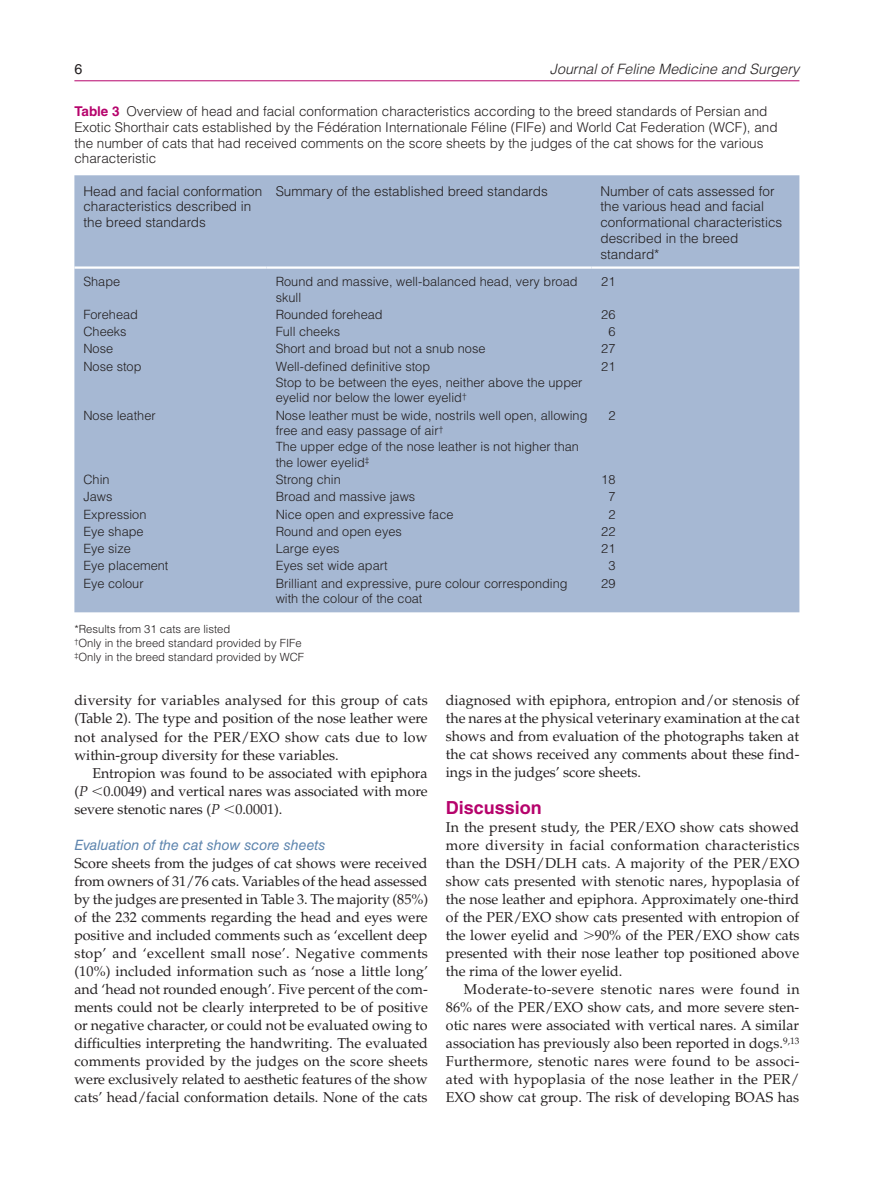
<style>
.page{position:relative;width:893px;height:1191px;background:#fff}
.page>*{position:absolute;margin:0;border:0;box-sizing:border-box;transform-origin:0 0}
.t1{font:700 18px "Helvetica LT Std";color:#b6036c}
.t2{font:14.25px/18px "Palatino LT Std";letter-spacing:-.005em;color:#231f20;text-align:justify}
.t3{font:italic 300 14.25px "Helvetica LT Std";color:#231f20}
.t4{font:italic 14.25px "Helvetica LT Std";color:#5e85ae}
.t5{font:14.25px "Helvetica LT Std";color:#231f20}
.t6{font:300 13.5px/15.8px "Helvetica LT Std";color:#231f20}
.t7{font:300 12.75px/15.8px "Helvetica LT Std";color:#231f20}
.t8{font:300 11.25px/14.2px "Helvetica LT Std";color:#231f20}
.s1{font-weight:700;color:#b6036c}
.s2{font-style:italic}
</style>
<div class="page">
<hr style="left:74px;top:80px;width:725px;height:1px;background:#b6036c">
<div style="left:74px;top:175px;width:725px;height:437px;background:#a6b8d3"></div>
<hr style="left:74px;top:266px;width:193px;height:3px;background:#fff">
<hr style="left:267px;top:266px;width:324px;height:3px;background:#fff">
<hr style="left:591px;top:266px;width:208px;height:3px;background:#fff">
<p class="t5" style="left:74px;top:61px;width:9px">6</p>
<p class="t3" style="left:550px;top:60px;width:251px">Journal of Feline Medicine and Surgery</p>
<p class="t6" style="left:74px;top:103px;width:705px"><span class="s1">Table 3</span> Overview of head and facial conformation characteristics according to the breed standards of Persian and Exotic Shorthair cats established by the Fédération Internationale Féline (FIFe) and World Cat Federation (WCF), and the number of cats that had received comments on the score sheets by the judges of the cat shows for the various characteristic</p>
<p class="t6" style="left:83px;top:183px;width:180px">Head and facial conformation characteristics described in the breed standards</p>
<p class="t6" style="left:276px;top:183px;width:274px">Summary of the established breed standards</p>
<p class="t6" style="left:600px;top:183px;width:183px">Number of cats assessed for the various head and facial conformational characteristics described in the breed standard*</p>
<p class="t7" style="left:83px;top:273px;width:38px">Shape</p>
<p class="t7" style="left:276px;top:273px;width:303px">Round and massive, well-balanced head, very broad skull</p>
<p class="t7" style="left:601px;top:273px;width:16px">21</p>
<p class="t7" style="left:83px;top:306px;width:56px">Forehead</p>
<p class="t7" style="left:276px;top:306px;width:109px">Rounded forehead</p>
<p class="t7" style="left:601px;top:306px;width:16px">26</p>
<p class="t7" style="left:83px;top:324px;width:45px">Cheeks</p>
<p class="t7" style="left:276px;top:324px;width:66px">Full cheeks</p>
<p class="t7" style="left:608px;top:324px;width:9px">6</p>
<p class="t7" style="left:83px;top:341px;width:31px">Nose</p>
<p class="t7" style="left:276px;top:341px;width:211px">Short and broad but not a snub nose</p>
<p class="t7" style="left:601px;top:341px;width:16px">27</p>
<p class="t7" style="left:83px;top:358px;width:60px">Nose stop</p>
<p class="t7" style="left:276px;top:358px;width:308px">Well-defined definitive stop<br>Stop to be between the eyes, neither above the upper eyelid nor below the lower eyelid<sup>†</sup></p>
<p class="t7" style="left:601px;top:358px;width:16px">21</p>
<p class="t7" style="left:83px;top:407px;width:74px">Nose leather</p>
<p class="t7" style="left:276px;top:407px;width:313px">Nose leather must be wide, nostrils well open, allowing free and easy passage of air<sup>†<br></sup>The upper edge of the nose leather is not higher than the lower eyelid<sup>‡</sup></p>
<p class="t7" style="left:608px;top:407px;width:9px">2</p>
<p class="t7" style="left:83px;top:471px;width:28px">Chin</p>
<p class="t7" style="left:276px;top:471px;width:67px">Strong chin</p>
<p class="t7" style="left:601px;top:471px;width:16px">18</p>
<p class="t7" style="left:83px;top:489px;width:31px">Jaws</p>
<p class="t7" style="left:276px;top:489px;width:141px">Broad and massive jaws</p>
<p class="t7" style="left:608px;top:489px;width:9px">7</p>
<p class="t7" style="left:83px;top:506px;width:65px">Expression</p>
<p class="t7" style="left:276px;top:506px;width:179px">Nice open and expressive face</p>
<p class="t7" style="left:608px;top:506px;width:9px">2</p>
<p class="t7" style="left:83px;top:523px;width:62px">Eye shape</p>
<p class="t7" style="left:276px;top:523px;width:128px">Round and open eyes</p>
<p class="t7" style="left:601px;top:523px;width:16px">22</p>
<p class="t7" style="left:83px;top:540px;width:49px">Eye size</p>
<p class="t7" style="left:276px;top:540px;width:65px">Large eyes</p>
<p class="t7" style="left:601px;top:540px;width:16px">21</p>
<p class="t7" style="left:83px;top:558px;width:87px">Eye placement</p>
<p class="t7" style="left:276px;top:558px;width:113px">Eyes set wide apart</p>
<p class="t7" style="left:608px;top:558px;width:9px">3</p>
<p class="t7" style="left:83px;top:575px;width:62px">Eye colour</p>
<p class="t7" style="left:276px;top:575px;width:293px">Brilliant and expressive, pure colour corresponding with the colour of the coat</p>
<p class="t7" style="left:601px;top:575px;width:16px">29</p>
<p class="t8" style="left:74px;top:621px;width:231px">*Results from 31 cats are listed<br><sup>†</sup>Only in the breed standard provided by FIFe <sup>‡</sup>Only in the breed standard provided by WCF</p>
<p class="t2" style="left:74px;top:692px;width:355px">diversity for variables analysed for this group of cats (Table 2). The type and position of the nose leather were not analysed for the PER/EXO show cats due to low within-group diversity for these variables.</p>
<p class="t2" style="left:74px;top:764px;width:355px;text-indent:18px">Entropion was found to be associated with epiphora (<span class="s2">P</span> 0.0049) and vertical nares was associated with more severe stenotic nares (<span class="s2">P</span> 0.0001).</p>
<p class="t4" style="left:74px;top:836px;width:253px">Evaluation of the cat show score sheets</p>
<p class="t2" style="left:74px;top:854px;width:355px">Score sheets from the judges of cat shows were received from owners of 31/76 cats. Variables of the head assessed by the judges are presented in Table 3. The majority (85%) of the 232 comments regarding the head and eyes were positive and included comments such as ‘excellent deep stop’ and ‘excellent small nose’. Negative comments (10%) included information such as ‘nose a little long’ and ‘head not rounded enough’. Five percent of the com&shy;ments could not be clearly interpreted to be of positive or negative character, or could not be evaluated owing to difficulties interpreting the handwriting. The evaluated comments provided by the judges on the score sheets were exclusively related to aesthetic features of the show cats’ head/facial conformation details. None of the cats</p>
<p class="t2" style="left:446px;top:692px;width:355px">diagnosed with epiphora, entropion and/or stenosis of the nares at the physical veterinary examination at the cat shows and from evaluation of the photographs taken at the cat shows received any comments about these find&shy;ings in the judges’ score sheets.</p>
<p class="t1" style="left:446px;top:796px;width:98px">Discussion</p>
<p class="t2" style="left:446px;top:818px;width:355px">In the present study, the PER/EXO show cats showed more diversity in facial conformation characteristics than the DSH/DLH cats. A majority of the PER/EXO show cats presented with stenotic nares, hypoplasia of the nose leather and epiphora. Approximately one-third of the PER/EXO show cats presented with entropion of the lower eyelid and 90% of the PER/EXO show cats presented with their nose leather top positioned above the rima of the lower eyelid.</p>
<p class="t2" style="left:446px;top:980px;width:355px;text-indent:18px">Moderate-to-severe stenotic nares were found in 86% of the PER/EXO show cats, and more severe sten&shy;otic nares were associated with vertical nares. A similar association has previously also been reported in dogs.<sup>9,13<br></sup>Furthermore, stenotic nares were found to be associ&shy;ated with hypoplasia of the nose leather in the PER/ EXO show cat group. The risk of developing BOAS has</p>
</div>
